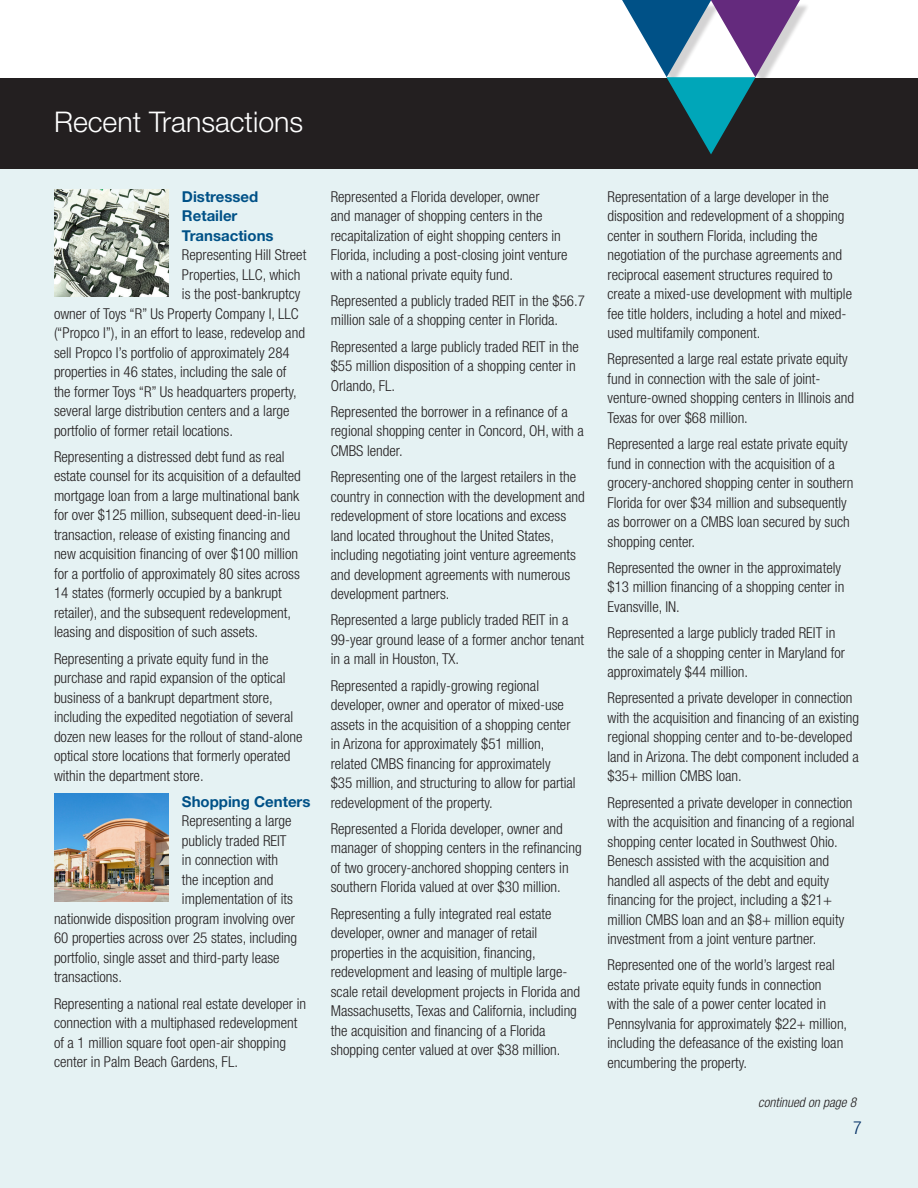
<style>
.page{position:relative;width:918px;height:1188px;background:#fff}
.page>*{position:absolute;margin:0;border:0;box-sizing:border-box;transform-origin:0 0}
.Text_10_13_HNLightCo{font:300 28.5px "Helvetica Neue";color:#fff}
.t1{font:300 condensed 18px "Helvetica Neue";color:#002e64}
.Text_10_13_HNLightCo-2{font:300 condensed 15px/19.5px "Helvetica Neue";color:#231f20}
.Text_10_13_HNLightCo-3{font:700 15px "Helvetica Neue";color:#005187}
.Continued{font:italic 300 condensed 13.5px "Helvetica Neue";color:#231f20}
</style>
<div class="page">
<div style="left:0;top:98px;width:918px;height:1090px;background:#e5f2f3"></div>
<div style="left:0;top:78px;width:918px;height:91px;background:#231f20"></div>
<img style="left:54px;top:794px;width:114px;height:108px">
<div style="left:626px;top:3px;width:184px;height:161px;background:#231f20;opacity:.2"></div>
<svg style="left:622px;top:0;width:178px;height:154px"></svg>
<img style="left:54px;top:189px;width:114px;height:108px">
<p class="Text_10_13_HNLightCo" style="left:54px;top:105px;width:251px">Recent Transactions</p>
<p class="Text_10_13_HNLightCo-3" style="left:182px;top:187px;width:78px">Distressed</p>
<p class="Text_10_13_HNLightCo-3" style="left:182px;top:206px;width:57px">Retailer</p>
<p class="Text_10_13_HNLightCo-3" style="left:182px;top:226px;width:93px">Transactions</p>
<p class="Text_10_13_HNLightCo-2" style="left:182px;top:245px;width:126px">Representing Hill Street</p>
<p class="Text_10_13_HNLightCo-2" style="left:182px;top:264px;width:120px">Properties, LLC, which</p>
<p class="Text_10_13_HNLightCo-2" style="left:182px;top:284px;width:120px">is the post-bankruptcy</p>
<p class="Text_10_13_HNLightCo-2" style="left:54px;top:303px;width:246px">owner of Toys “R” Us Property Company I, LLC</p>
<p class="Text_10_13_HNLightCo-2" style="left:54px;top:323px;width:253px">(“Propco I”), in an effort to lease, redevelop and</p>
<p class="Text_10_13_HNLightCo-2" style="left:54px;top:342px;width:237px">sell Propco I’s portfolio of approximately 284</p>
<p class="Text_10_13_HNLightCo-2" style="left:54px;top:362px;width:234px">properties in 46 states, including the sale of</p>
<p class="Text_10_13_HNLightCo-2" style="left:54px;top:381px;width:244px">the former Toys “R” Us headquarters property,</p>
<p class="Text_10_13_HNLightCo-2" style="left:54px;top:401px;width:237px">several large distribution centers and a large</p>
<p class="Text_10_13_HNLightCo-2" style="left:54px;top:420px;width:180px">portfolio of former retail locations.</p>
<p class="Text_10_13_HNLightCo-2" style="left:54px;top:447px;width:248px">Representing a distressed debt fund as real estate counsel for its acquisition of a defaulted mortgage loan from a large multinational bank for over $125 million, subsequent deed-in-lieu transaction, release of existing financing and new acquisition financing of over $100 million for a portfolio of approximately 80 sites across 14 states (formerly occupied by a bankrupt retailer), and the subsequent redevelopment, leasing and disposition of such assets.</p>
<p class="Text_10_13_HNLightCo-2" style="left:54px;top:648px;width:250px">Representing a private equity fund in the purchase and rapid expansion of the optical business of a bankrupt department store, including the expedited negotiation of several dozen new leases for the rollout of stand-alone optical store locations that formerly operated within the department store.</p>
<p class="Text_10_13_HNLightCo-3" style="left:182px;top:792px;width:130px">Shopping Centers</p>
<p class="Text_10_13_HNLightCo-2" style="left:182px;top:811px;width:111px">Representing a large</p>
<p class="Text_10_13_HNLightCo-2" style="left:182px;top:831px;width:106px">publicly traded REIT</p>
<p class="Text_10_13_HNLightCo-2" style="left:182px;top:850px;width:98px">in connection with</p>
<p class="Text_10_13_HNLightCo-2" style="left:182px;top:870px;width:93px">the inception and</p>
<p class="Text_10_13_HNLightCo-2" style="left:182px;top:889px;width:113px">implementation of its</p>
<p class="Text_10_13_HNLightCo-2" style="left:54px;top:909px;width:242px">nationwide disposition program involving over</p>
<p class="Text_10_13_HNLightCo-2" style="left:54px;top:928px;width:245px">60 properties across over 25 states, including</p>
<p class="Text_10_13_HNLightCo-2" style="left:54px;top:948px;width:227px">portfolio, single asset and third-party lease</p>
<p class="Text_10_13_HNLightCo-2" style="left:54px;top:967px;width:70px">transactions.</p>
<p class="Text_10_13_HNLightCo-2" style="left:54px;top:993px;width:254px">Representing a national real estate developer in connection with a multiphased redevelopment of a 1 million square foot open-air shopping center in Palm Beach Gardens, FL.</p>
<p class="Text_10_13_HNLightCo-2" style="left:331px;top:187px;width:238px">Represented a Florida developer, owner<br>and manager of shopping centers in the recapitalization of eight shopping centers in Florida, including a post-closing joint venture with a national private equity fund.</p>
<p class="Text_10_13_HNLightCo-2" style="left:331px;top:291px;width:256px">Represented a publicly traded REIT in the $56.7 million sale of a shopping center in Florida.</p>
<p class="Text_10_13_HNLightCo-2" style="left:331px;top:337px;width:250px">Represented a large publicly traded REIT in the $55 million disposition of a shopping center in<br>Orlando, FL.</p>
<p class="Text_10_13_HNLightCo-2" style="left:331px;top:402px;width:255px">Represented the borrower in a refinance of a regional shopping center in Concord, OH, with a<br>CMBS lender.</p>
<p class="Text_10_13_HNLightCo-2" style="left:331px;top:467px;width:256px">Representing one of the largest retailers in the country in connection with the development and redevelopment of store locations and excess land located throughout the United States, including negotiating joint venture agreements and development agreements with numerous development partners.</p>
<p class="Text_10_13_HNLightCo-2" style="left:331px;top:610px;width:255px">Represented a large publicly traded REIT in a<br>99-year ground lease of a former anchor tenant in a mall in Houston, TX.</p>
<p class="Text_10_13_HNLightCo-2" style="left:331px;top:676px;width:247px">Represented a rapidly-growing regional developer, owner and operator of mixed-use assets in the acquisition of a shopping center in Arizona for approximately $51 million, related CMBS financing for approximately $35 million, and structuring to allow for partial redevelopment of the property.</p>
<p class="Text_10_13_HNLightCo-2" style="left:331px;top:819px;width:252px">Represented a Florida developer, owner and manager of shopping centers in the refinancing of two grocery-anchored shopping centers in southern Florida valued at over $30 million.</p>
<p class="Text_10_13_HNLightCo-2" style="left:331px;top:904px;width:251px">Representing a fully integrated real estate developer, owner and manager of retail properties in the acquisition, financing, redevelopment and leasing of multiple large&shy;scale retail development projects in Florida and Massachusetts, Texas and California, including the acquisition and financing of a Florida shopping center valued at over $38 million.</p>
<p class="Text_10_13_HNLightCo-2" style="left:608px;top:187px;width:246px">Representation of a large developer in the disposition and redevelopment of a shopping center in southern Florida, including the negotiation of the purchase agreements and reciprocal easement structures required to create a mixed-use development with multiple fee title holders, including a hotel and mixed&shy;used multifamily component.</p>
<p class="Text_10_13_HNLightCo-2" style="left:608px;top:349px;width:248px">Represented a large real estate private equity fund in connection with the sale of joint&shy;venture-owned shopping centers in Illinois and Texas for over $68 million.</p>
<p class="Text_10_13_HNLightCo-2" style="left:608px;top:434px;width:247px">Represented a large real estate private equity fund in connection with the acquisition of a grocery-anchored shopping center in southern Florida for over $34 million and subsequently as borrower on a CMBS loan secured by such shopping center.</p>
<p class="Text_10_13_HNLightCo-2" style="left:608px;top:558px;width:238px">Represented the owner in the approximately $13 million financing of a shopping center in<br>Evansville, IN.</p>
<p class="Text_10_13_HNLightCo-2" style="left:608px;top:623px;width:239px">Represented a large publicly traded REIT in the sale of a shopping center in Maryland for approximately $44 million.</p>
<p class="Text_10_13_HNLightCo-2" style="left:608px;top:688px;width:253px">Represented a private developer in connection with the acquisition and financing of an existing regional shopping center and to-be-developed land in Arizona. The debt component included a $35+ million CMBS loan.</p>
<p class="Text_10_13_HNLightCo-2" style="left:608px;top:793px;width:248px">Represented a private developer in connection with the acquisition and financing of a regional shopping center located in Southwest Ohio.<br>Benesch assisted with the acquisition and handled all aspects of the debt and equity financing for the project, including a $21+ million CMBS loan and an $8+ million equity investment from a joint venture partner.</p>
<p class="Text_10_13_HNLightCo-2" style="left:608px;top:955px;width:241px">Represented one of the world’s largest real estate private equity funds in connection with the sale of a power center located in Pennsylvania for approximately $22+ million, including the defeasance of the existing loan encumbering the property.</p>
<p class="Continued" style="left:758px;top:1095px;width:100px">continued on page 8</p>
<p class="t1" style="left:853px;top:1117px;width:10px">7</p>
</div>
